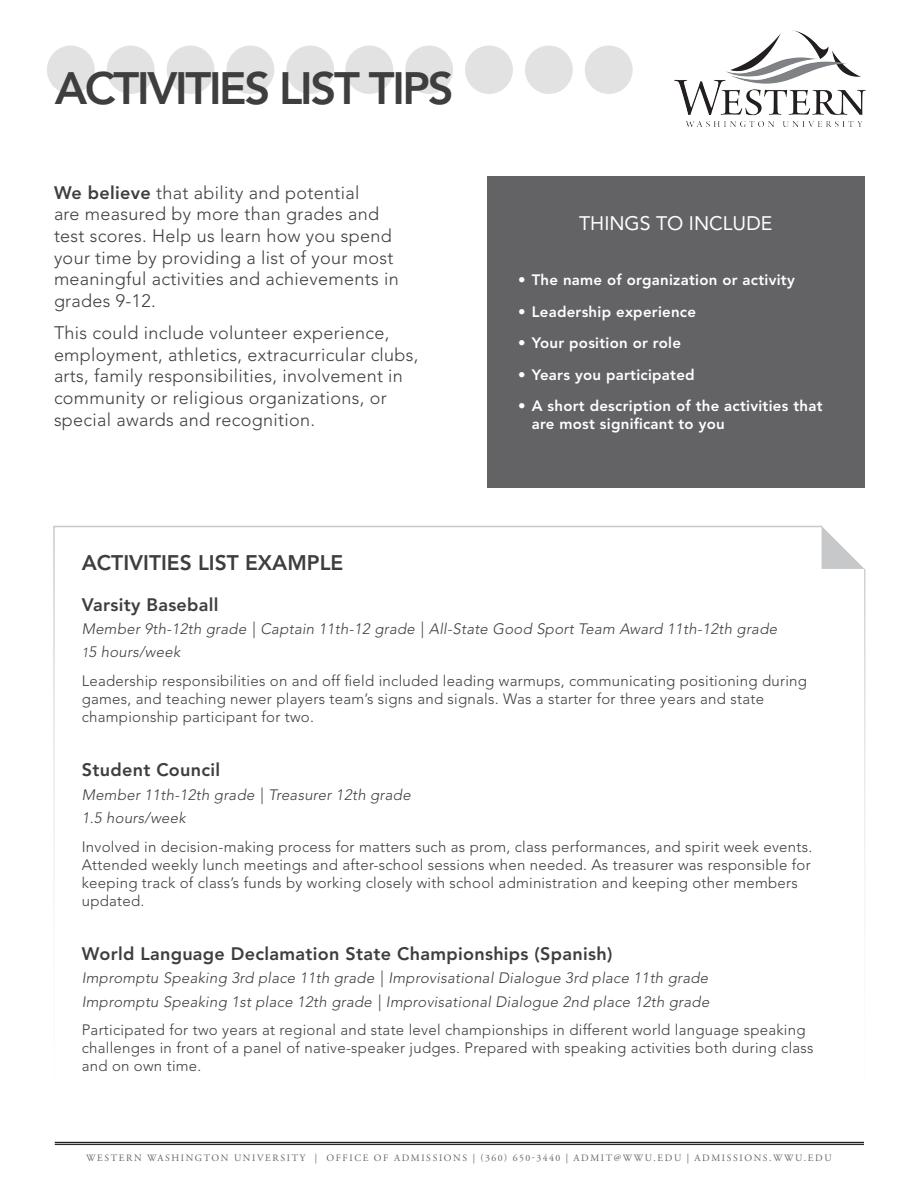
<style>
.page{position:relative;width:918px;height:1188px;background:#fff}
.page>*{position:absolute;margin:0;border:0;box-sizing:border-box;transform-origin:0 0}
.t1{font:800 45px "Avenir LT Std";letter-spacing:-.05em;color:#3e3e3f}
.Header_02{font:800 21px "Avenir LT Std";color:#3e3e3f}
.t2{font:19.5px "Avenir LT Std";color:#fff}
.Body_Text{font:300 18px/21.6px "Avenir LT Std";letter-spacing:.02em;color:#3e3e3f}
.Body_Text-2{font:800 18px "Avenir LT Std";letter-spacing:.02em;color:#3e3e3f}
.Body_Text-3{font:300 15px/18px "Avenir LT Std";letter-spacing:.02em;color:#3e3e3f}
.Body_Text-4{font:italic 300 15px "Avenir LT Std";letter-spacing:.02em;color:#3e3e3f}
.t3{font:800 15px/18px "Avenir LT Std";letter-spacing:.02em;color:#fff}
.t4{font:9.75px "Adobe Garamond Pro";letter-spacing:.165em;color:#636366}
.s1{font-weight:800}
.s2{font-size:13.2px}
</style>
<div class="page">
<div style="left:487px;top:176px;width:378px;height:311px;background:#636366"></div>
<div style="left:47px;top:46px;width:48px;height:48px;background:#e2e2e3;border-radius:50%"></div>
<div style="left:286px;top:46px;width:48px;height:48px;background:#e2e2e3;border-radius:50%"></div>
<div style="left:107px;top:46px;width:48px;height:48px;background:#e2e2e3;border-radius:50%"></div>
<div style="left:167px;top:46px;width:47px;height:48px;background:#e2e2e3;border-radius:50%"></div>
<div style="left:226px;top:46px;width:48px;height:48px;background:#e2e2e3;border-radius:50%"></div>
<div style="left:405px;top:46px;width:48px;height:48px;background:#e2e2e3;border-radius:50%"></div>
<div style="left:465px;top:46px;width:48px;height:48px;background:#e2e2e3;border-radius:50%"></div>
<div style="left:525px;top:46px;width:48px;height:48px;background:#e2e2e3;border-radius:50%"></div>
<div style="left:345px;top:46px;width:48px;height:48px;background:#e2e2e3;border-radius:50%"></div>
<div style="left:585px;top:46px;width:48px;height:48px;background:#e2e2e3;border-radius:50%"></div>
<img style="left:674px;top:30px;width:191px;height:97px">
<svg style="left:53px;top:526px;width:813px;height:620px"></svg>
<svg style="left:817px;top:525px;width:49px;height:49px"></svg>
<p class="t1" style="left:55px;top:62px;width:400px">ACTIVITIES LIST TIPS</p>
<p class="Body_Text" style="left:54px;top:182px;width:346px"><span class="s1">We believe</span> that ability and potential<br>are measured by more than grades and test scores. Help us learn how you spend your time by providing a list of your most meaningful activities and achievements in grades 9-12.</p>
<p class="Body_Text" style="left:54px;top:322px;width:366px">This could include volunteer experience, employment, athletics, extracurricular clubs, arts, family responsibilities, involvement in community or religious organizations, or special awards and recognition.</p>
<p class="t2" style="left:579px;top:212px;width:195px">THINGS TO INCLUDE</p>
<p class="t3" style="left:518px;top:271px;width:278px">• The name of organization or activity</p>
<p class="t3" style="left:518px;top:303px;width:179px">• Leadership experience</p>
<p class="t3" style="left:518px;top:334px;width:164px">• Your position or role</p>
<p class="t3" style="left:518px;top:366px;width:178px">• Years you participated</p>
<p class="t3" style="left:532px;top:397px;width:292px;text-indent:-14px">• A short description of the activities that are most significant to you</p>
<p class="Header_02" style="left:82px;top:550px;width:263px">ACTIVITIES LIST EXAMPLE</p>
<p class="Body_Text-2" style="left:82px;top:594px;width:138px">Varsity Baseball</p>
<p class="Body_Text-4" style="left:82px;top:620px;width:697px">Member 9th-12th grade | Captain 11th-12 grade | All-State Good Sport Team Award 11th-12th grade</p>
<p class="Body_Text-4" style="left:82px;top:643px;width:100px"><span class="s2">1</span>5 hours/week</p>
<p class="Body_Text-3" style="left:82px;top:672px;width:727px">Leadership responsibilities on and off field included leading warmups, communicating positioning during games, and teaching newer players team’s signs and signals. Was a starter for three years and state championship participant for two.</p>
<p class="Body_Text-2" style="left:82px;top:759px;width:140px">Student Council</p>
<p class="Body_Text-4" style="left:82px;top:786px;width:330px">Member 11th-12th grade | Treasurer 12th grade</p>
<p class="Body_Text-4" style="left:82px;top:809px;width:105px">1.5 hours/week</p>
<p class="Body_Text-3" style="left:82px;top:838px;width:732px">Involved in decision-making process for matters such as prom, class performances, and spirit week events.<br>Attended weekly lunch meetings and after-school sessions when needed. As treasurer was responsible for keeping track of class’s funds by working closely with school administration and keeping other members updated.</p>
<p class="Body_Text-2" style="left:82px;top:943px;width:532px">World Language Declamation State Championships (Spanish)</p>
<p class="Body_Text-4" style="left:82px;top:969px;width:628px">Impromptu Speaking 3rd place 11th grade | Improvisational Dialogue 3rd place 11th grade</p>
<p class="Body_Text-4" style="left:82px;top:993px;width:629px">Impromptu Speaking 1st place 12th grade | Improvisational Dialogue 2nd place 12th grade</p>
<p class="Body_Text-3" style="left:82px;top:1021px;width:733px">Participated for two years at regional and state level championships in different world language speaking challenges in front of a panel of native-speaker judges. Prepared with speaking activities both during class and on own time.</p>
<p class="t4" style="left:86px;top:1152px;width:747px">WESTERN WASHINGTON UNIVERSITY | OFFICE OF ADMISSIONS | (360) 650-3440 | ADMIT@WWU.EDU | ADMISSIONS.WWU.EDU</p>
</div>
